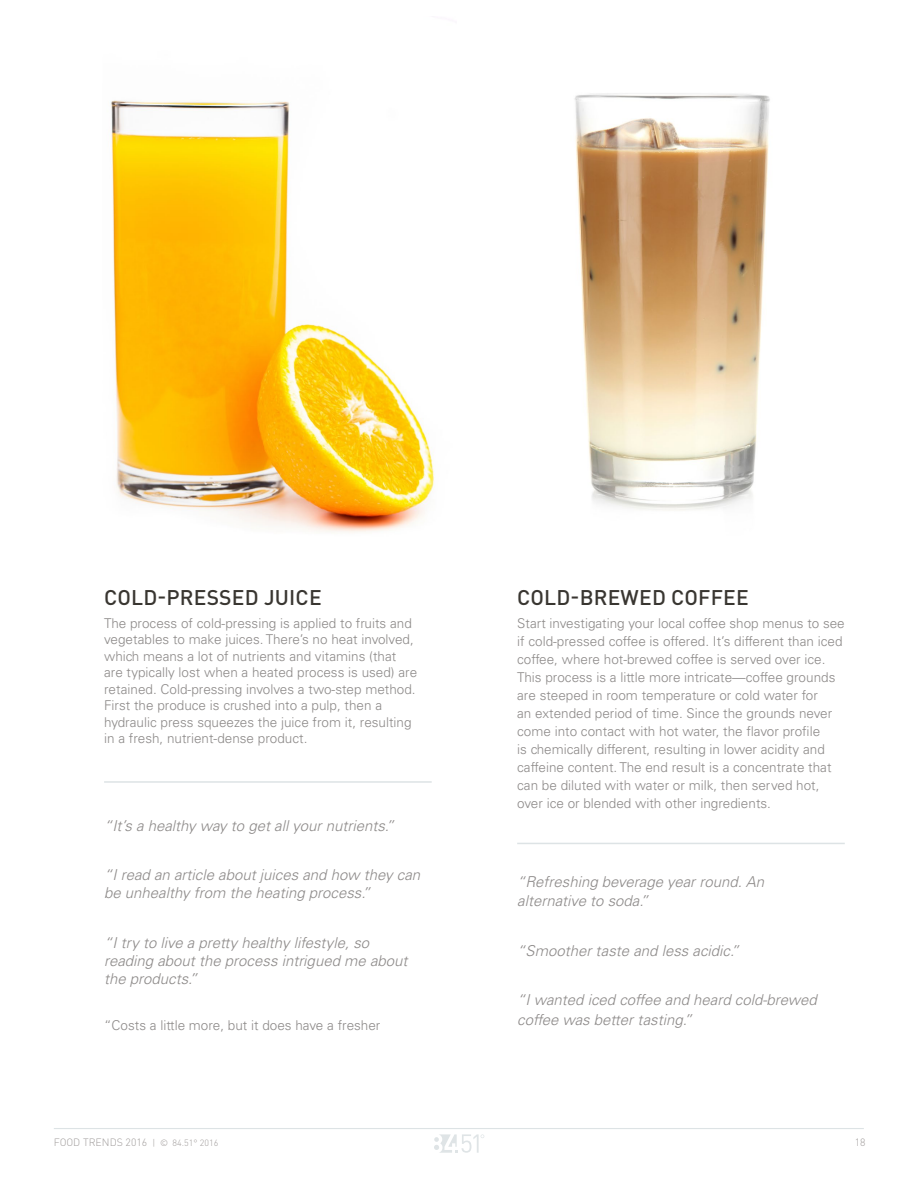
<style>
.page{position:relative;width:918px;height:1188px;background:#fff}
.page>*{position:absolute;margin:0;border:0;box-sizing:border-box;transform-origin:0 0}
.t1{font:500 21px "DINOT";letter-spacing:.01em;color:#393631}
.t2{font:italic 300 15px/18px "Univers";color:#8d8a89}
.t3{font:300 13.5px/18px "Univers";color:#8d8a89}
.t4{font:300 10.5px "DINOT";color:#a09c9b}
.s1{font-size:9px}
</style>
<div class="page">
<hr style="left:54px;top:1128px;width:810px;height:1px;background:#dde3e5">
<svg style="left:434px;top:1134px;width:50px;height:19px"></svg>
<img style="left:574px;top:93px;width:196px;height:418px">
<img style="left:111px;top:100px;width:324px;height:433px">
<hr style="left:104px;top:781px;width:328px;height:2px;background:#dde3e5">
<hr style="left:517px;top:843px;width:328px;height:1px;background:#dde3e5">
<h1 class="t1" style="left:104px;top:584px;width:219px">COLD-PRESSED JUICE</h1>
<p class="t3" style="left:104px;top:615px;width:315px;line-height:16.5px">The process of cold-pressing is applied to fruits and vegetables to make juices. There’s no heat involved, which means a lot of nutrients and vitamins (that are typically lost when a heated process is used) are retained. Cold-pressing involves a two-step method.<br>First the produce is crushed into a pulp, then a hydraulic press squeezes the juice from it, resulting in a fresh, nutrient-dense product.</p>
<p class="t2" style="left:104px;top:816px;width:291px">“It’s a healthy way to get all your nutrients.”</p>
<p class="t2" style="left:104px;top:866px;width:318px">“I read an article about juices and how they can be unhealthy from the heating process.”</p>
<p class="t2" style="left:104px;top:933px;width:305px">“I try to live a pretty healthy lifestyle, so reading about the process intrigued me about the products.”</p>
<p class="t3" style="left:104px;top:1016px;width:278px">“Costs a little more, but it does have a fresher</p>
<h1 class="t1" style="left:517px;top:584px;width:233px">COLD-BREWED COFFEE</h1>
<p class="t3" style="left:517px;top:614px;width:329px">Start investigating your local coffee shop menus to see if cold-pressed coffee is offered. It’s different than iced coffee, where hot-brewed coffee is served over ice.<br>This process is a little more intricate—coffee grounds are steeped in room temperature or cold water for<br>an extended period of time. Since the grounds never come into contact with hot water, the flavor profile<br>is chemically different, resulting in lower acidity and caffeine content. The end result is a concentrate that can be diluted with water or milk, then served hot, over ice or blended with other ingredients.</p>
<p class="t2" style="left:517px;top:872px;width:248px;line-height:19.5px">“Refreshing beverage year round. An alternative to soda.”</p>
<p class="t2" style="left:517px;top:941px;width:223px">“Smoother taste and less acidic.”</p>
<p class="t2" style="left:517px;top:990px;width:301px;line-height:19.5px">“I wanted iced coffee and heard cold-brewed coffee was better tasting.”</p>
<p class="t4" style="left:54px;top:1135px;width:166px">FOOD TRENDS 2016 <span class="s1">| © 84.51° 2016</span></p>
<p class="t4" style="left:855px;top:1135px;width:12px">18</p>
</div>
